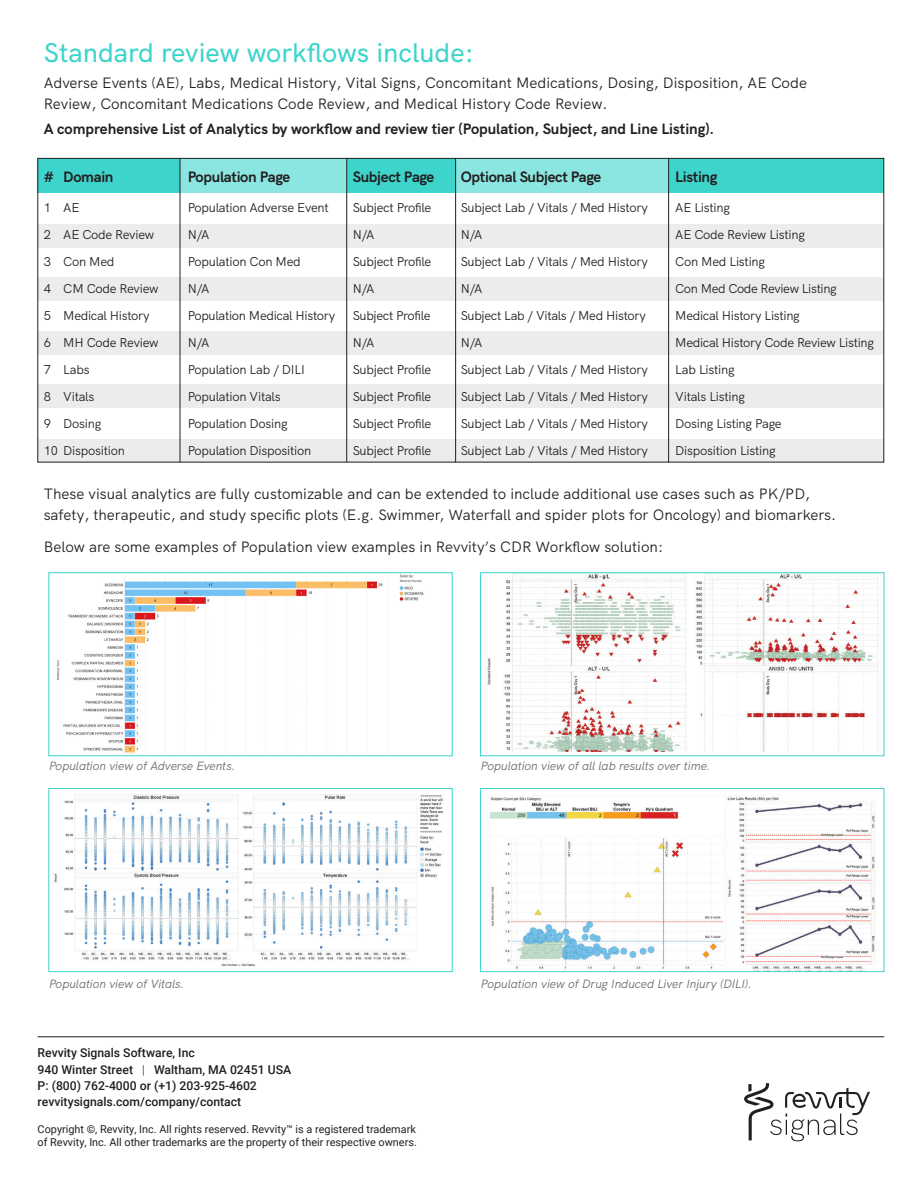
<style>
.page{position:relative;width:918px;height:1188px;background:#fff}
.page>*{position:absolute;margin:0;border:0;box-sizing:border-box;transform-origin:0 0}
.t1{font:500 27px "HK Grotesk";color:#3dd4cc}
.t2{font:15px/21px "HK Grotesk";color:#231f20}
.t3{font:700 15px "HK Grotesk";letter-spacing:-.005em;color:#231f20}
.t4{font:12.75px "HK Grotesk";letter-spacing:-.02em;color:#231f20}
.t5{font:500 12.15px "Roboto";color:#231f20}
.t6{font:italic 12px "HK Grotesk";color:#6c6d70}
.t7{font:10.8px/13.6px "Roboto";color:#231f20}
.s1{font-weight:300}
</style>
<div class="page">
<div style="left:38px;top:224px;width:846px;height:24px;background:#ececee"></div>
<div style="left:38px;top:278px;width:846px;height:23px;background:#ececee"></div>
<div style="left:38px;top:331px;width:846px;height:23px;background:#ececee"></div>
<div style="left:38px;top:384px;width:846px;height:24px;background:#ececee"></div>
<div style="left:38px;top:439px;width:846px;height:24px;background:#ececee"></div>
<div style="left:38px;top:158px;width:846px;height:35px;background:#3dd4cc"></div>
<div style="left:180px;top:158px;width:167px;height:35px;background:#8be5e0"></div>
<div style="left:456px;top:158px;width:212px;height:35px;background:#8be5e0"></div>
<hr style="left:180px;top:158px;width:1px;height:304px;background:#231f20">
<hr style="left:346px;top:158px;width:1px;height:304px;background:#231f20">
<hr style="left:455px;top:158px;width:1px;height:304px;background:#231f20">
<hr style="left:668px;top:158px;width:1px;height:304px;background:#231f20">
<img style="left:56px;top:574px;width:368px;height:179px">
<div style="left:48px;top:572px;width:405px;height:184px;border:1px solid #3dd4cc"></div>
<img style="left:487px;top:574px;width:391px;height:177px">
<div style="left:480px;top:572px;width:404px;height:184px;border:1px solid #3dd4cc"></div>
<img style="left:54px;top:794px;width:390px;height:172px">
<div style="left:48px;top:788px;width:405px;height:184px;border:1px solid #3dd4cc"></div>
<img style="left:489px;top:795px;width:386px;height:175px">
<div style="left:480px;top:788px;width:404px;height:184px;border:1px solid #3dd4cc"></div>
<hr style="left:38px;top:1036px;width:846px;height:1px;background:#231f20">
<svg style="left:744px;top:1083px;width:126px;height:58px"></svg>
<p class="t1" style="left:44px;top:32px;width:432px">Standard review workflows include:</p>
<p class="t2" style="left:44px;top:71px;width:765px">Adverse Events (AE), Labs, Medical History, Vital Signs, Concomitant Medications, Dosing, Disposition, AE Code<br>Review, Concomitant Medications Code Review, and Medical History Code Review.</p>
<p class="t3" style="left:44px;top:117px;width:672px">A comprehensive List of Analytics by workflow and review tier (Population, Subject, and Line Listing).</p>
<p class="t3" style="left:44px;top:166px;width:71px"># Domain</p>
<p class="t3" style="left:188px;top:166px;width:104px">Population Page</p>
<p class="t3" style="left:353px;top:166px;width:83px">Subject Page</p>
<p class="t3" style="left:461px;top:166px;width:142px">Optional Subject Page</p>
<p class="t3" style="left:675px;top:166px;width:44px">Listing</p>
<p class="t4" style="left:44px;top:198px;width:37px">1 AE</p>
<p class="t4" style="left:188px;top:198px;width:142px">Population Adverse Event</p>
<p class="t4" style="left:353px;top:198px;width:80px">Subject Profile</p>
<p class="t4" style="left:461px;top:198px;width:189px">Subject Lab / Vitals / Med History</p>
<p class="t4" style="left:675px;top:198px;width:56px">AE Listing</p>
<p class="t4" style="left:44px;top:225px;width:112px">2 AE Code Review</p>
<p class="t4" style="left:188px;top:225px;width:23px">N/A</p>
<p class="t4" style="left:353px;top:225px;width:23px">N/A</p>
<p class="t4" style="left:461px;top:225px;width:23px">N/A</p>
<p class="t4" style="left:675px;top:225px;width:131px">AE Code Review Listing</p>
<p class="t4" style="left:44px;top:252px;width:72px">3 Con Med</p>
<p class="t4" style="left:188px;top:252px;width:115px">Population Con Med</p>
<p class="t4" style="left:353px;top:252px;width:80px">Subject Profile</p>
<p class="t4" style="left:461px;top:252px;width:189px">Subject Lab / Vitals / Med History</p>
<p class="t4" style="left:675px;top:252px;width:91px">Con Med Listing</p>
<p class="t4" style="left:44px;top:279px;width:116px">4 CM Code Review</p>
<p class="t4" style="left:188px;top:279px;width:23px">N/A</p>
<p class="t4" style="left:353px;top:279px;width:23px">N/A</p>
<p class="t4" style="left:461px;top:279px;width:23px">N/A</p>
<p class="t4" style="left:675px;top:279px;width:163px">Con Med Code Review Listing</p>
<p class="t4" style="left:44px;top:306px;width:107px">5 Medical History</p>
<p class="t4" style="left:188px;top:306px;width:149px">Population Medical History</p>
<p class="t4" style="left:353px;top:306px;width:79px">Subject Profile</p>
<p class="t4" style="left:461px;top:306px;width:187px">Subject Lab / Vitals / Med History</p>
<p class="t4" style="left:675px;top:306px;width:126px">Medical History Listing</p>
<p class="t4" style="left:44px;top:333px;width:116px">6 MH Code Review</p>
<p class="t4" style="left:188px;top:333px;width:23px">N/A</p>
<p class="t4" style="left:353px;top:333px;width:23px">N/A</p>
<p class="t4" style="left:461px;top:333px;width:23px">N/A</p>
<p class="t4" style="left:675px;top:333px;width:200px">Medical History Code Review Listing</p>
<p class="t4" style="left:44px;top:360px;width:47px">7 Labs</p>
<p class="t4" style="left:188px;top:360px;width:119px">Population Lab / DILI</p>
<p class="t4" style="left:353px;top:360px;width:80px">Subject Profile</p>
<p class="t4" style="left:461px;top:360px;width:189px">Subject Lab / Vitals / Med History</p>
<p class="t4" style="left:675px;top:360px;width:61px">Lab Listing</p>
<p class="t4" style="left:44px;top:387px;width:52px">8 Vitals</p>
<p class="t4" style="left:188px;top:387px;width:94px">Population Vitals</p>
<p class="t4" style="left:353px;top:387px;width:80px">Subject Profile</p>
<p class="t4" style="left:461px;top:387px;width:189px">Subject Lab / Vitals / Med History</p>
<p class="t4" style="left:675px;top:387px;width:71px">Vitals Listing</p>
<p class="t4" style="left:44px;top:414px;width:59px">9 Dosing</p>
<p class="t4" style="left:188px;top:414px;width:102px">Population Dosing</p>
<p class="t4" style="left:353px;top:414px;width:80px">Subject Profile</p>
<p class="t4" style="left:461px;top:414px;width:189px">Subject Lab / Vitals / Med History</p>
<p class="t4" style="left:675px;top:414px;width:108px">Dosing Listing Page</p>
<p class="t4" style="left:44px;top:441px;width:83px">10 Disposition</p>
<p class="t4" style="left:188px;top:441px;width:125px">Population Disposition</p>
<p class="t4" style="left:353px;top:441px;width:80px">Subject Profile</p>
<p class="t4" style="left:461px;top:441px;width:189px">Subject Lab / Vitals / Med History</p>
<p class="t4" style="left:675px;top:441px;width:102px">Disposition Listing</p>
<p class="t2" style="left:44px;top:482px;width:794px">These visual analytics are fully customizable and can be extended to include additional use cases such as PK/PD, safety, therapeutic, and study specific plots (E.g. Swimmer, Waterfall and spider plots for Oncology) and biomarkers.</p>
<p class="t2" style="left:44px;top:535px;width:621px">Below are some examples of Population view examples in Revvity’s CDR Workflow solution:</p>
<p class="t6" style="left:49px;top:757px;width:188px">Population view of Adverse Events.</p>
<p class="t6" style="left:481px;top:757px;width:231px">Population view of all lab results over time.</p>
<p class="t6" style="left:49px;top:974px;width:137px">Population view of Vitals.</p>
<p class="t6" style="left:481px;top:974px;width:273px">Population view of Drug Induced Liver Injury (DILI).</p>
<p class="t5" style="left:38px;top:1045px;width:159px">Revvity Signals Software, Inc</p>
<p class="t5" style="left:38px;top:1061px;width:255px">940 Winter Street <span class="s1">|</span> Waltham, MA 02451 USA</p>
<p class="t5" style="left:38px;top:1077px;width:221px">P: (800) 762-4000 or (+1) 203-925-4602</p>
<p class="t5" style="left:38px;top:1093px;width:205px">revvitysignals.com/company/contact</p>
<p class="t7" style="left:38px;top:1122px;width:381px">Copyright ©, Revvity, Inc. All rights reserved. Revvity™ is a registered trademark of Revvity, Inc. All other trademarks are the property of their respective owners.</p>
</div>
